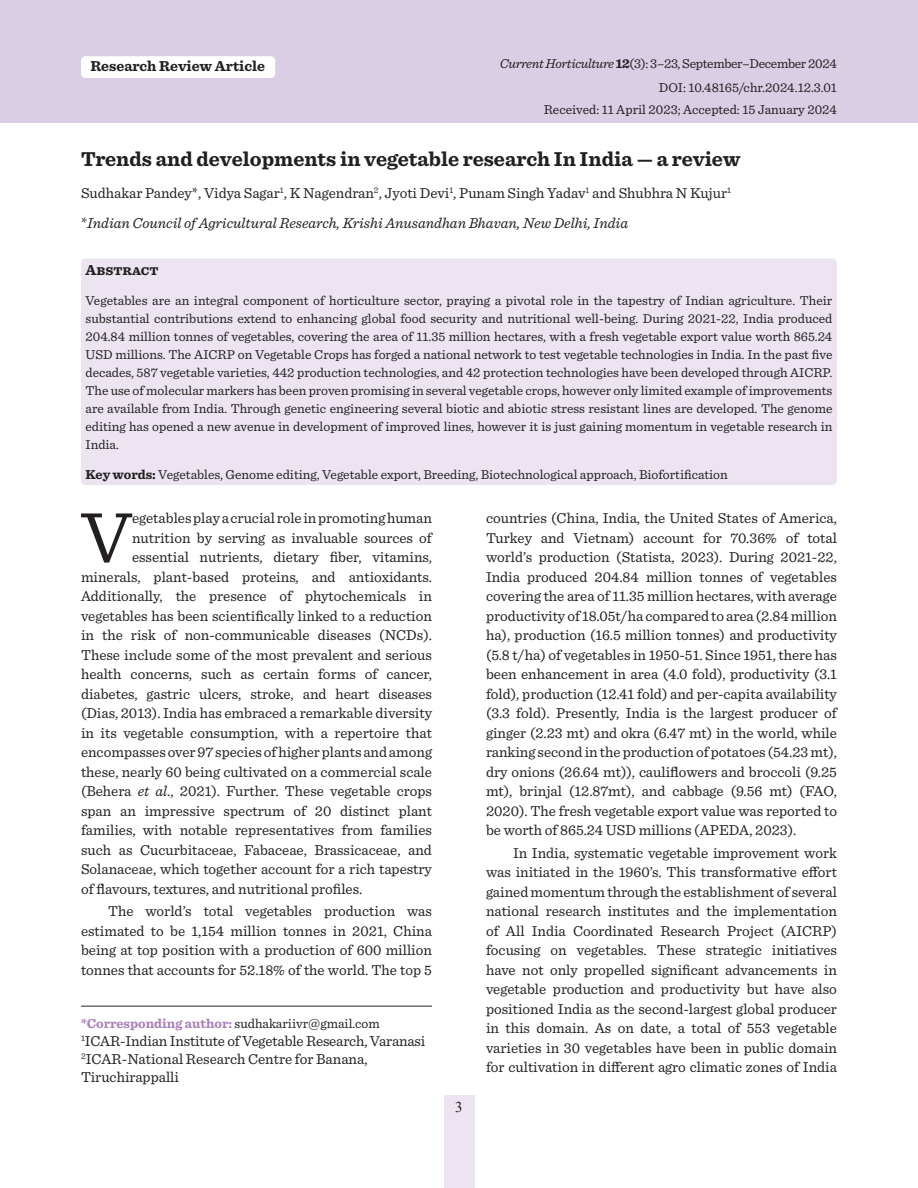
<style>
.page{position:relative;width:918px;height:1188px;background:#fff}
.page>*{position:absolute;margin:0;border:0;box-sizing:border-box;transform-origin:0 0}
.First_Para{font:74.7px "Sentinel Pro";color:#231f20}
.Article_Title{font:700 21px "Sentinel Pro";color:#231f20}
.Body_Text_Indent{font:15px/19.5px "Sentinel Pro";color:#231f20;text-align:justify}
.First_Para-2{font:15px "Sentinel Pro";color:#231f20}
.Affilation{font:15px/18px "Sentinel Pro";letter-spacing:-.01em;color:#231f20}
.Author_Name{font:15px "Sentinel Pro";color:#231f20}
.Affilation-2{font:italic 15px "Sentinel Pro";color:#231f20}
.Abstract_Head{font:700 15px "Sentinel Pro";color:#231f20}
.t1{font:15px "Times New Roman";color:#231f20}
.Abs_para{font:13.5px/18px "Sentinel Pro";color:#231f20;text-align:justify}
.Keywword{font:13.5px "Sentinel Pro";color:#231f20}
.Abs_para-2{font:13.5px "Sentinel Pro";letter-spacing:-.02em;color:#231f20}
.s1{font-style:italic}
.s2{font-weight:700}
.s3{font-style:normal}
.s4{font-weight:700;color:#a881ba}
</style>
<div class="page">
<div style="left:444px;top:1095px;width:30px;height:93px;background:#ece5f1"></div>
<div style="left:0;top:0;width:918px;height:123px;background:#dacee5"></div>
<div style="left:81px;top:56px;width:194px;height:22px;background:#fff;border-radius:4px"></div>
<hr style="left:81px;top:1006px;width:351px;height:1px;background:#231f20">
<div style="left:81px;top:259px;width:756px;height:226px;background:#ece5f1;border-radius:4px"></div>
<p class="Abstract_Head" style="left:90px;top:55px;width:176px">Research Review Article</p>
<p class="Abs_para-2" style="left:500px;top:53px;width:339px"><span class="s1">Current Horticulture</span> <span class="s2">12</span>(3): 3–23, September–December 2024</p>
<p class="Abs_para" style="left:659px;top:78px;width:180px">DOI: 10.48165/chr.2024.12.3.01</p>
<p class="Abs_para" style="left:544px;top:100px;width:295px">Received: 11 April 2023; Accepted: 15 January 2024</p>
<p class="Article_Title" style="left:81px;top:143px;width:661px">Trends and developments in vegetable research In India — a review</p>
<p class="Author_Name" style="left:81px;top:182px;width:652px">Sudhakar Pandey*, Vidya Sagar<sup>1</sup>, K Nagendran<sup>2</sup>, Jyoti Devi<sup>1</sup>, Punam Singh Yadav<sup>1</sup> and Shubhra N Kujur<sup>1</sup></p>
<p class="Affilation-2" style="left:81px;top:211px;width:549px"><span class="s3">*</span>Indian Council of Agricultural Research, Krishi Anusandhan Bhavan, New Delhi, India</p>
<p class="Abstract_Head" style="left:86px;top:259px;width:75px">Abstract</p>
<p class="Abs_para" style="left:86px;top:291px;width:749px">Vegetables are an integral component of horticulture sector, praying a pivotal role in the tapestry of Indian agriculture. Their substantial contributions extend to enhancing global food security and nutritional well-being. During 2021-22, India produced 204.84 million tonnes of vegetables, covering the area of 11.35 million hectares, with a fresh vegetable export value worth 865.24<br>USD millions. The AICRP on Vegetable Crops has forged a national network to test vegetable technologies in India. In the past five decades, 587 vegetable varieties, 442 production technologies, and 42 protection technologies have been developed through AICRP.<br>The use of molecular markers has been proven promising in several vegetable crops, however only limited example of improvements are available from India. Through genetic engineering several biotic and abiotic stress resistant lines are developed. The genome editing has opened a new avenue in development of improved lines, however it is just gaining momentum in vegetable research in India.</p>
<p class="Keywword" style="left:86px;top:465px;width:644px"><span class="s2">Key words:</span> Vegetables, Genome editing, Vegetable export, Breeding, Biotechnological approach, Biofortification</p>
<p class="First_Para" style="left:81px;top:483px;width:52px">V</p>
<p class="First_Para-2" style="left:132px;top:507px;width:301px">egetables play a crucial role in promoting human</p>
<p class="First_Para-2" style="left:132px;top:527px;width:301px">nutrition by serving as invaluable sources of</p>
<p class="First_Para-2" style="left:132px;top:546px;width:301px">essential nutrients, dietary fiber, vitamins,</p>
<p class="First_Para-2" style="left:81px;top:566px;width:353px">minerals, plant-based proteins, and antioxidants.</p>
<p class="First_Para-2" style="left:81px;top:585px;width:352px">Additionally, the presence of phytochemicals in</p>
<p class="First_Para-2" style="left:81px;top:605px;width:353px">vegetables has been scientifically linked to a reduction</p>
<p class="First_Para-2" style="left:81px;top:624px;width:352px">in the risk of non-communicable diseases (NCDs).</p>
<p class="First_Para-2" style="left:81px;top:644px;width:352px">These include some of the most prevalent and serious</p>
<p class="First_Para-2" style="left:81px;top:663px;width:353px">health concerns, such as certain forms of cancer,</p>
<p class="First_Para-2" style="left:81px;top:683px;width:352px">diabetes, gastric ulcers, stroke, and heart diseases</p>
<p class="First_Para-2" style="left:81px;top:702px;width:353px">(Dias, 2013). India has embraced a remarkable diversity</p>
<p class="First_Para-2" style="left:81px;top:722px;width:353px">in its vegetable consumption, with a repertoire that</p>
<p class="First_Para-2" style="left:81px;top:741px;width:353px">encompasses over 97 species of higher plants and among</p>
<p class="First_Para-2" style="left:81px;top:761px;width:352px">these, nearly 60 being cultivated on a commercial scale</p>
<p class="First_Para-2" style="left:81px;top:780px;width:352px">(Behera <span class="s1">et al</span>., 2021). Further. These vegetable crops</p>
<p class="First_Para-2" style="left:81px;top:800px;width:352px">span an impressive spectrum of 20 distinct plant</p>
<p class="First_Para-2" style="left:81px;top:819px;width:353px">families, with notable representatives from families</p>
<p class="First_Para-2" style="left:81px;top:839px;width:352px">such as Cucurbitaceae, Fabaceae, Brassicaceae, and</p>
<p class="First_Para-2" style="left:81px;top:858px;width:353px">Solanaceae, which together account for a rich tapestry</p>
<p class="First_Para-2" style="left:81px;top:878px;width:283px">of flavours, textures, and nutritional profiles.</p>
<p class="Body_Text_Indent" style="left:81px;top:901px;width:353px;text-indent:27px">The world’s total vegetables production was estimated to be 1,154 million tonnes in 2021, China being at top position with a production of 600 million tonnes that accounts for 52.18% of the world. The top 5</p>
<p class="Abs_para" style="left:81px;top:1014px;width:300px"><span class="s4">*Corresponding author:</span> sudhakariivr@gmail.com</p>
<p class="Affilation" style="left:81px;top:1031px;width:346px"><sup>1</sup>ICAR-Indian Institute of Vegetable Research, Varanasi</p>
<p class="Affilation" style="left:81px;top:1049px;width:288px"><sup>2</sup>ICAR-National Research Centre for Banana,<br>Tiruchirappalli</p>
<p class="t1" style="left:455px;top:1097px;width:9px">3</p>
<p class="Body_Text_Indent" style="left:486px;top:508px;width:353px">countries (China, India, the United States of America, Turkey and Vietnam) account for 70.36% of total world’s production (Statista, 2023). During 2021-22, India produced 204.84 million tonnes of vegetables covering the area of 11.35 million hectares, with average productivity of 18.05t/ha compared to area (2.84 million ha), production (16.5 million tonnes) and productivity (5.8 t/ha) of vegetables in 1950-51. Since 1951, there has been enhancement in area (4.0 fold), productivity (3.1 fold), production (12.41 fold) and per-capita availability (3.3 fold). Presently, India is the largest producer of ginger (2.23 mt) and okra (6.47 mt) in the world, while ranking second in the production of potatoes (54.23 mt), dry onions (26.64 mt)), cauliflowers and broccoli (9.25 mt), brinjal (12.87mt), and cabbage (9.56 mt) (FAO, 2020). The fresh vegetable export value was reported to be worth of 865.24 USD millions (APEDA, 2023).</p>
<p class="Body_Text_Indent" style="left:486px;top:842px;width:353px;text-indent:27px">In India, systematic vegetable improvement work was initiated in the 1960’s. This transformative effort gained momentum through the establishment of several national research institutes and the implementation of All India Coordinated Research Project (AICRP) focusing on vegetables. These strategic initiatives have not only propelled significant advancements in vegetable production and productivity but have also positioned India as the second-largest global producer in this domain. As on date, a total of 553 vegetable varieties in 30 vegetables have been in public domain for cultivation in different agro climatic zones of India</p>
</div>
